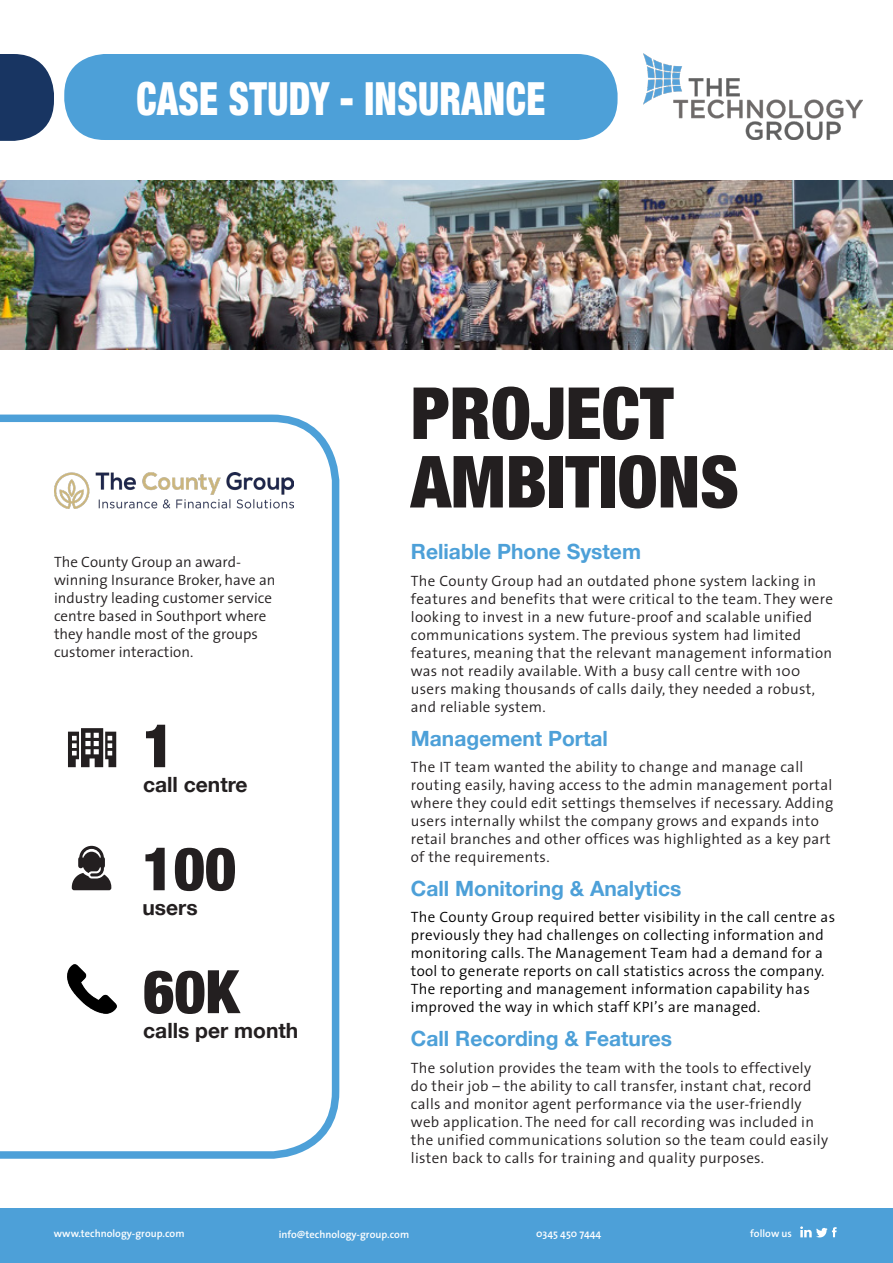
<style>
.page{position:relative;width:893px;height:1263px;background:#fff}
.page>*{position:absolute;margin:0;border:0;box-sizing:border-box;transform-origin:0 0}
.t1{font:900 condensed 72px "Helvetica Neue";color:#231f20}
.t2{font:900 condensed 60px "Helvetica Neue";color:#231f20}
.t3{font:900 condensed 45.9px "Helvetica Neue";letter-spacing:.01em;color:#fff;scale:.82 1}
.sub_head_2{font:700 21px "Helvetica Neue";color:#4da0d8}
.t4{font:700 21px "Helvetica Neue";color:#231f20}
.body_copy{font:700 21px "Helvetica Neue";color:#4da0d8}
.body_copy-2{font:300 15px/18px "The Sans";letter-spacing:.02em;color:#231f20}
.body_copy-3{font:300 15px/18px "The Sans";letter-spacing:.02em;color:#000001}
.body_copy-4{font:300 15px/18px "The Sans";color:#231f20}
.t5{font:600 10.5px "The Sans";color:#fff}
</style>
<div class="page">
<svg style="left:0;top:415px;width:339px;height:744px"></svg>
<img style="left:54px;top:473px;width:239px;height:35px">
<img style="left:0;top:180px;width:893px;height:170px">
<div style="left:64px;top:54px;width:554px;height:86px;background:#4da0d8;border-radius:40px"></div>
<img style="left:644px;top:54px;width:218px;height:86px">
<svg style="left:0;top:54px;width:54px;height:87px;background:#385178"></svg>
<svg style="left:72px;top:846px;width:39px;height:44px"></svg>
<img style="left:68px;top:965px;width:48px;height:48px">
<svg style="left:68px;top:728px;width:48px;height:39px"></svg>
<div style="left:0;top:1209px;width:893px;height:54px;background:#4da0d8"></div>
<svg style="left:800px;top:1226px;width:37px;height:11px"></svg>
<p class="t3" style="left:137px;top:71px;width:500px">CASE STUDY - INSURANCE</p>
<p class="body_copy-4" style="left:54px;top:552px;width:223px">The County Group an award&shy;winning Insurance Broker, have an industry leading customer service centre based in Southport where they handle most of the groups customer interaction.</p>
<p class="t2" style="left:143px;top:709px;width:33px">1</p>
<p class="t4" style="left:143px;top:771px;width:106px">call centre</p>
<p class="t2" style="left:143px;top:832px;width:95px">100</p>
<p class="t4" style="left:143px;top:894px;width:57px">users</p>
<p class="t2" style="left:143px;top:955px;width:97px">60K</p>
<p class="t4" style="left:143px;top:1017px;width:157px">calls per month</p>
<p class="t1" style="left:411px;top:369px;width:264px">PROJECT</p>
<p class="t1" style="left:411px;top:437px;width:329px">AMBITIONS</p>
<p class="sub_head_2" style="left:411px;top:539px;width:232px">Reliable Phone System</p>
<p class="body_copy-2" style="left:411px;top:571px;width:424px">The County Group had an outdated phone system lacking in features and benefits that were critical to the team. They were looking to invest in a new future-proof and scalable unified communications system. The previous system had limited features, meaning that the relevant management information was not readily available. With a busy call centre with 100 users making thousands of calls daily, they needed a robust, and reliable system.</p>
<p class="sub_head_2" style="left:411px;top:725px;width:199px">Management Portal</p>
<p class="body_copy-2" style="left:411px;top:757px;width:424px">The IT team wanted the ability to change and manage call routing easily, having access to the admin management portal where they could edit settings themselves if necessary. Adding users internally whilst the company grows and expands into retail branches and other offices was highlighted as a key part of the requirements.</p>
<p class="sub_head_2" style="left:411px;top:875px;width:272px">Call Monitoring &amp; Analytics</p>
<p class="body_copy-3" style="left:411px;top:908px;width:426px">The County Group required better visibility in the call centre as previously they had challenges on collecting information and monitoring calls. The Management Team had a demand for a tool to generate reports on call statistics across the company.<br>The reporting and management information capability has improved the way in which staff KPI’s are managed.</p>
<p class="body_copy" style="left:411px;top:1025px;width:263px">Call Recording &amp; Features</p>
<p class="body_copy-2" style="left:411px;top:1058px;width:419px">The solution provides the team with the tools to effectively do their job – the ability to call transfer, instant chat, record calls and monitor agent performance via the user-friendly web application. The need for call recording was included in the unified communications solution so the team could easily listen back to calls for training and quality purposes.</p>
<p class="t5" style="left:54px;top:1225px;width:132px">www.technology-group.com</p>
<p class="t5" style="left:279px;top:1226px;width:132px">info@technology-group.com</p>
<p class="t5" style="left:536px;top:1225px;width:67px">0345 450 7444</p>
<p class="t5" style="left:750px;top:1225px;width:43px">follow us</p>
</div>
